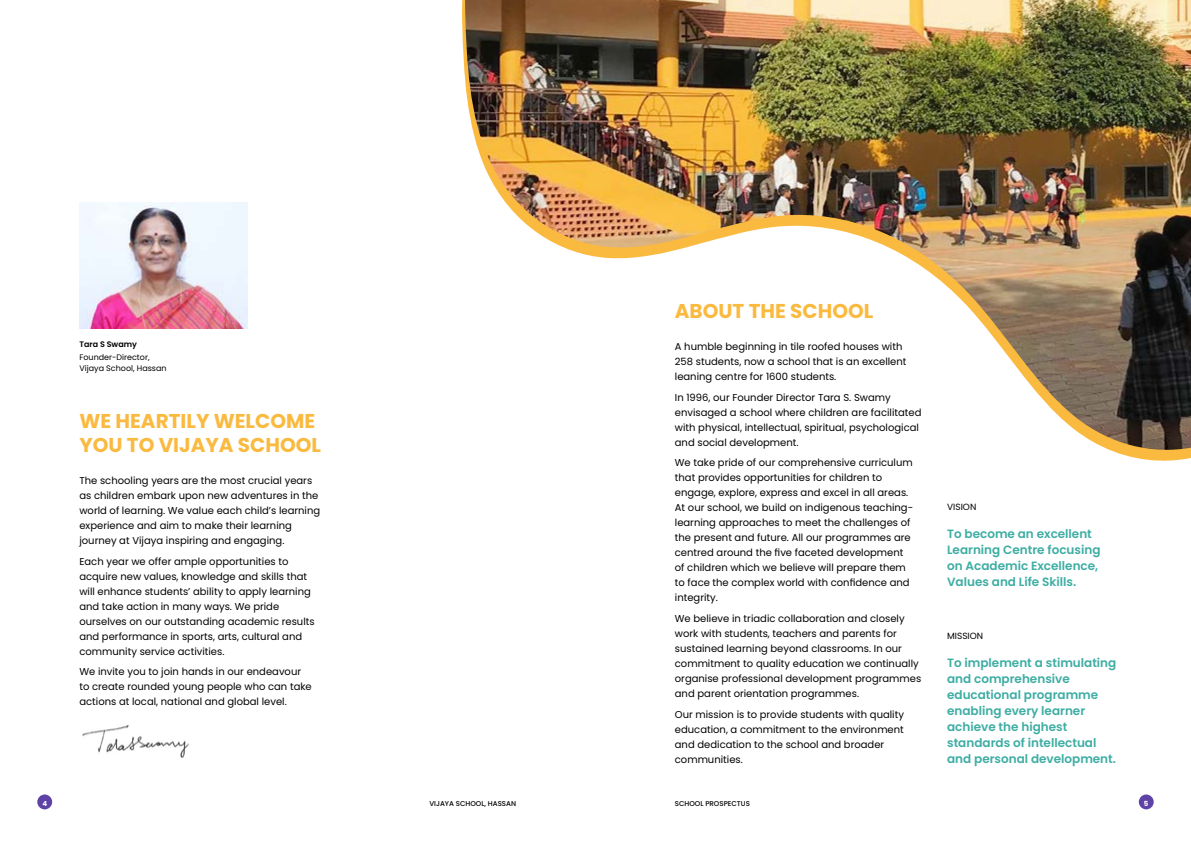
<style>
.page{position:relative;width:1191px;height:842px;background:#fff}
.page>*{position:absolute;margin:0;border:0;box-sizing:border-box;transform-origin:0 0}
.t1{font:700 20px/24px "Poppins";color:#faba40}
.t2{font:600 12px/16px "Poppins";color:#3dada3}
.t3{font:10px/15px "Poppins";color:#000}
.t4{font:9px "Poppins";color:#000}
.t5{font:8px/11px "Poppins";color:#000}
.t6{font:600 8px "Poppins";color:#000}
.t7{font:500 7px "Poppins";color:#000}
.t8{font:700 7px "Poppins";color:#fff}
</style>
<div class="page">
<img style="left:465px;top:0;width:726px;height:455px">
<img style="left:82px;top:725px;width:107px;height:33px">
<img style="left:79px;top:202px;width:168px;height:126px">
<div style="left:1138px;top:794px;width:15px;height:15px;background:#5e42a6;border-radius:50%"></div>
<div style="left:37px;top:794px;width:15px;height:15px;background:#5e42a6;border-radius:50%"></div>
<p class="t6" style="left:79px;top:339px;width:59px">Tara S Swamy</p>
<p class="t5" style="left:79px;top:352px;width:89px">Founder-Director,<br>Vijaya School, Hassan</p>
<h1 class="t1" style="left:79px;top:409px;width:243px">WE HEARTILY WELCOME<br>YOU TO VIJAYA SCHOOL</h1>
<p class="t3" style="left:79px;top:473px;width:242px">The schooling years are the most crucial years as children embark upon new adventures in the world of learning. We value each child’s learning experience and aim to make their learning journey at Vijaya inspiring and engaging.</p>
<p class="t3" style="left:79px;top:554px;width:237px">Each year we offer ample opportunities to acquire new values, knowledge and skills that will enhance students’ ability to apply learning and take action in many ways. We pride ourselves on our outstanding academic results and performance in sports, arts, cultural and community service activities.</p>
<p class="t3" style="left:79px;top:664px;width:234px">We invite you to join hands in our endeavour to create rounded young people who can take actions at local, national and global level.</p>
<h1 class="t1" style="left:675px;top:299px;width:200px">ABOUT THE SCHOOL</h1>
<p class="t3" style="left:675px;top:339px;width:233px">A humble beginning in tile roofed houses with<br>258 students, now a school that is an excellent leaning centre for 1600 students.</p>
<p class="t3" style="left:675px;top:390px;width:248px">In 1996, our Founder Director Tara S. Swamy envisaged a school where children are facilitated with physical, intellectual, spiritual, psychological and social development.</p>
<p class="t3" style="left:675px;top:455px;width:240px">We take pride of our comprehensive curriculum that provides opportunities for children to engage, explore, express and excel in all areas.<br>At our school, we build on indigenous teaching&shy;learning approaches to meet the challenges of the present and future. All our programmes are centred around the five faceted development of children which we believe will prepare them to face the complex world with confidence and integrity.</p>
<p class="t3" style="left:675px;top:611px;width:248px">We believe in triadic collaboration and closely work with students, teachers and parents for sustained learning beyond classrooms. In our commitment to quality education we continually organise professional development programmes and parent orientation programmes.</p>
<p class="t3" style="left:675px;top:707px;width:231px">Our mission is to provide students with quality education, a commitment to the environment and dedication to the school and broader communities.</p>
<p class="t4" style="left:947px;top:502px;width:31px">VISION</p>
<p class="t2" style="left:947px;top:525px;width:155px">To become an excellent<br>Learning Centre focusing on Academic Excellence,<br>Values and Life Skills.</p>
<p class="t4" style="left:947px;top:631px;width:38px">MISSION</p>
<p class="t2" style="left:947px;top:654px;width:171px">To implement a stimulating and comprehensive educational programme enabling every learner achieve the highest standards of intellectual and personal development.</p>
<p class="t8" style="left:42px;top:799px;width:6px">4</p>
<p class="t7" style="left:429px;top:799px;width:88px">VIJAYA SCHOOL, HASSAN</p>
<p class="t7" style="left:675px;top:799px;width:77px">SCHOOL PROSPECTUS</p>
<p class="t8" style="left:1144px;top:799px;width:6px">5</p>
</div>
